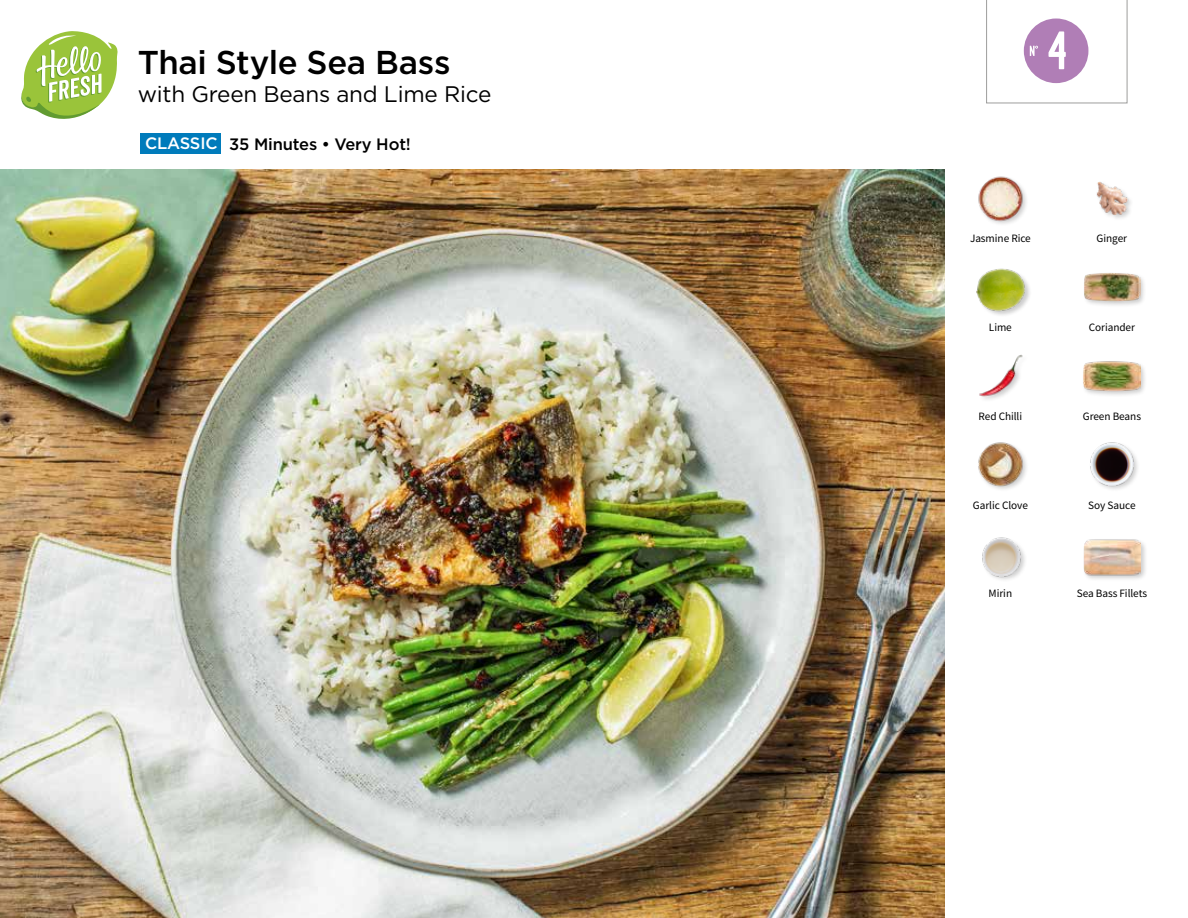
<style>
.page{position:relative;width:1188px;height:918px;background:#fff}
.page>*{position:absolute;margin:0;border:0;box-sizing:border-box;transform-origin:0 0}
.t1{font:54px "Kapra";color:#fff}
.t2{font:500 33px "Gotham";letter-spacing:-.015em;color:#000}
.t3{font:22.5px "Gotham";letter-spacing:-.01em;color:#000}
.t4{font:500 16.5px "Gotham";letter-spacing:-.01em;color:#000}
.t5{font:700 16.5px "Gotham";letter-spacing:-.01em;color:#fff}
.t6{font:11.25px "Source Sans Pro";letter-spacing:-.005em;color:#000}
.s1{color:#fff}
</style>
<div class="page">
<div style="left:140px;top:133px;width:80px;height:21px;background:#007bbb"></div>
<svg style="left:21px;top:31px;width:97px;height:88px"></svg>
<img style="left:0;top:170px;width:945px;height:748px">
<img style="left:982px;top:537px;width:43px;height:43px">
<div style="left:1082px;top:538px;width:66px;height:44px;background:#000;opacity:.2"></div>
<img style="left:1083px;top:538px;width:58px;height:44px">
<img style="left:979px;top:354px;width:44px;height:46px">
<img style="left:978px;top:442px;width:49px;height:48px">
<img style="left:1090px;top:442px;width:48px;height:48px">
<div style="left:1082px;top:360px;width:65px;height:38px;background:#000;opacity:.2"></div>
<img style="left:1083px;top:360px;width:58px;height:38px">
<img style="left:978px;top:176px;width:48px;height:48px">
<div style="left:976px;top:269px;width:56px;height:48px;background:#000;opacity:.2"></div>
<img style="left:976px;top:268px;width:52px;height:49px">
<div style="left:1083px;top:271px;width:64px;height:38px;background:#000;opacity:.2"></div>
<img style="left:1083px;top:271px;width:58px;height:38px">
<img style="left:1096px;top:181px;width:35px;height:38px">
<svg style="left:986px;top:0;width:141px;height:104px"></svg>
<h2 class="t2" style="left:138px;top:41px;width:314px">Thai Style Sea Bass</h2>
<h3 class="t3" style="left:138px;top:82px;width:355px">with Green Beans and Lime Rice</h3>
<h3 class="t4" style="left:145px;top:133px;width:267px"><span class="s1">CLASSIC</span> 35 Minutes • Very Hot!</h3>
<h3 class="t5" style="left:142px;top:133px;width:74px">CLASSIC</h3>
<h1 class="t1" style="left:1048px;top:19px;width:21px">4</h1>
<p class="t6" style="left:970px;top:231px;width:62px">Jasmine Rice</p>
<p class="t6" style="left:1097px;top:231px;width:32px">Ginger</p>
<p class="t6" style="left:989px;top:320px;width:24px">Lime</p>
<p class="t6" style="left:1089px;top:320px;width:48px">Coriander</p>
<p class="t6" style="left:979px;top:409px;width:45px">Red Chilli</p>
<p class="t6" style="left:1083px;top:409px;width:60px">Green Beans</p>
<p class="t6" style="left:973px;top:498px;width:57px">Garlic Clove</p>
<p class="t6" style="left:1088px;top:498px;width:49px">Soy Sauce</p>
<p class="t6" style="left:989px;top:586px;width:25px">Mirin</p>
<p class="t6" style="left:1077px;top:586px;width:72px">Sea Bass Fillets</p>
</div>
